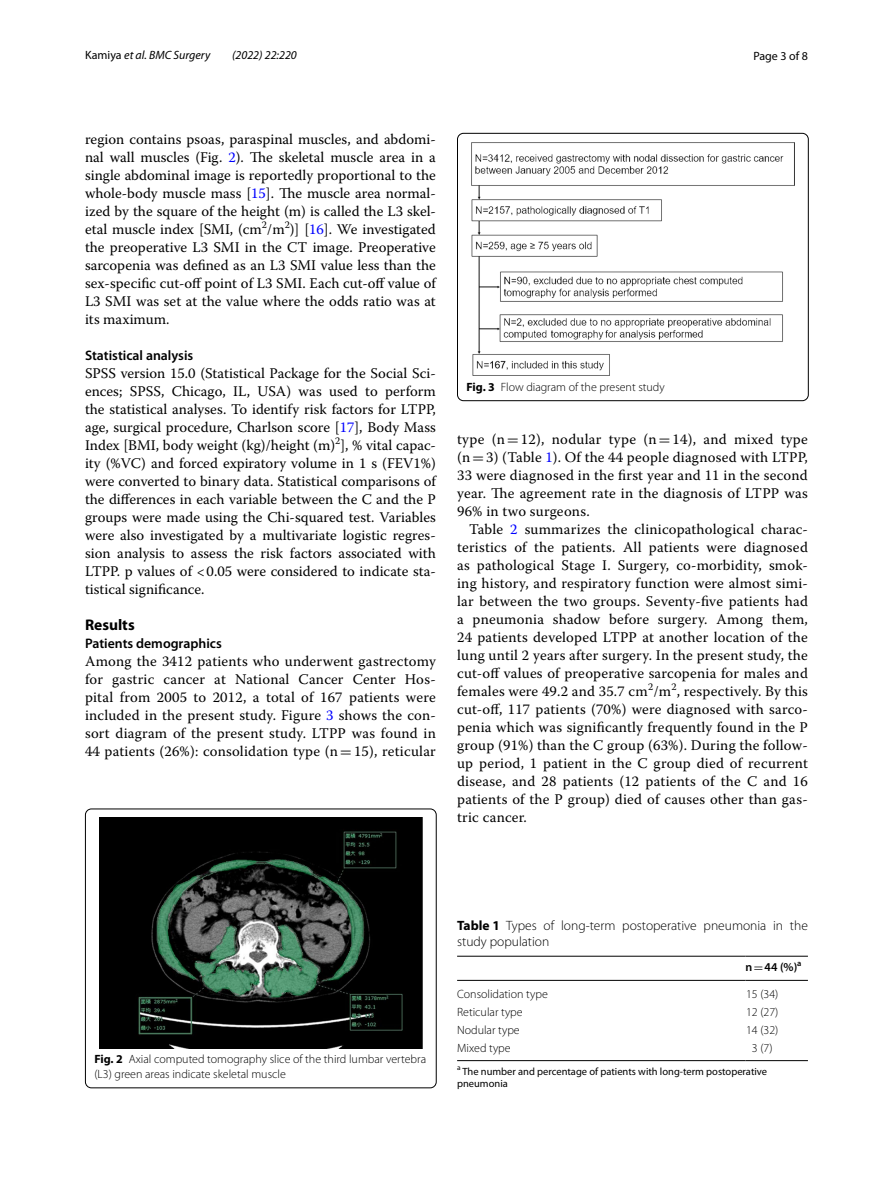
<style>
.page{position:relative;width:893px;height:1187px;background:#fff}
.page>*{position:absolute;margin:0;border:0;box-sizing:border-box;transform-origin:0 0}
.t1{font:700 15.45px "Myriad Pro";color:#000}
.t2{font:14.7px/18px "Warnock Pro";letter-spacing:.015em;color:#000;text-align:justify}
.t3{font:600 13.8px "Myriad Pro";color:#000}
.t4{font:300 13.5px/16.5px "Myriad Pro";color:#000}
.t5{font:300 12px/15px "Myriad Pro";color:#000}
.t6{font:italic 12px "Myriad Pro";color:#000}
.t7{font:12px "Myriad Pro";color:#000}
.t8{font:600 12px "Myriad Pro";color:#000}
.t9{font:10.5px/12.8px "Myriad Pro";color:#000}
.s1{font-style:normal}
.s2{color:#00f}
.s3{font-family:"MTSY"}
.s4{font-weight:700}
.s5{font-family:"MTSY";font-weight:400}
</style>
<div class="page">
<img style="left:99px;top:817px;width:323px;height:231px">
<div style="left:85px;top:808px;width:351px;height:279px;border:1px solid #000;border-radius:6px"></div>
<img style="left:471px;top:142px;width:323px;height:234px">
<div style="left:457px;top:133px;width:351px;height:268px;border:1px solid #000;border-radius:6px"></div>
<hr style="left:457px;top:955px;width:288px;height:1px;background:#000">
<hr style="left:457px;top:980px;width:288px;height:1px;background:#000">
<hr style="left:745px;top:955px;width:63px;height:1px;background:#000">
<hr style="left:745px;top:980px;width:63px;height:1px;background:#000">
<hr style="left:457px;top:1060px;width:288px;height:1px;background:#000">
<hr style="left:745px;top:1060px;width:63px;height:1px;background:#000">
<p class="t6" style="left:85px;top:48px;width:127px"><span class="s1">Kamiya</span> et al. BMC Surgery</p>
<p class="t6" style="left:232px;top:48px;width:66px">(2022) 22:220</p>
<p class="t7" style="left:753px;top:48px;width:56px">Page 3 of 8</p>
<p class="t2" style="left:85px;top:130px;width:352px">region contains psoas, paraspinal muscles, and abdomi&shy;nal wall muscles (Fig. <span class="s2">2</span>). The skeletal muscle area in a single abdominal image is reportedly proportional to the whole-body muscle mass [<span class="s2">15</span>]. The muscle area normal&shy;ized by the square of the height (m) is called the L3 skel&shy;etal muscle index [SMI, (cm<sup>2</sup>/m<sup>2</sup>)] [<span class="s2">16</span>]. We investigated the preoperative L3 SMI in the CT image. Preoperative sarcopenia was defined as an L3 SMI value less than the sex-specific cut-off point of L3 SMI. Each cut-off value of L3 SMI was set at the value where the odds ratio was at its maximum.</p>
<p class="t3" style="left:85px;top:346px;width:110px">Statistical analysis</p>
<p class="t2" style="left:85px;top:364px;width:352px">SPSS version 15.0 (Statistical Package for the Social Sci&shy;ences; SPSS, Chicago, IL, USA) was used to perform the statistical analyses. To identify risk factors for LTPP, age, surgical procedure, Charlson score [<span class="s2">17</span>], Body Mass Index [BMI, body weight (kg)/height (m)<sup>2</sup>], % vital capac&shy;ity (%VC) and forced expiratory volume in 1 s (FEV1%) were converted to binary data. Statistical comparisons of the differences in each variable between the C and the P groups were made using the Chi-squared test. Variables were also investigated by a multivariate logistic regres&shy;sion analysis to assess the risk factors associated with LTPP. p values of &lt;0.05 were considered to indicate sta&shy;tistical significance.</p>
<p class="t1" style="left:85px;top:614px;width:51px">Results</p>
<p class="t3" style="left:85px;top:634px;width:138px">Patients demographics</p>
<p class="t2" style="left:85px;top:652px;width:352px">Among the 3412 patients who underwent gastrectomy for gastric cancer at National Cancer Center Hos&shy;pital from 2005 to 2012, a total of 167 patients were included in the present study. Figure <span class="s2">3</span> shows the con&shy;sort diagram of the present study. LTPP was found in 44 patients (26%): consolidation type (n<span class="s3">=</span>15), reticular</p>
<p class="t5" style="left:466px;top:379px;width:200px"><span class="s4">Fig. 3</span> Flow diagram of the present study</p>
<p class="t2" style="left:457px;top:430px;width:352px">type (n<span class="s3">=</span>12), nodular type (n<span class="s3">=</span>14), and mixed type (n<span class="s3">=</span>3) (Table <span class="s2">1</span>). Of the 44 people diagnosed with LTPP, 33 were diagnosed in the first year and 11 in the second year. The agreement rate in the diagnosis of LTPP was 96% in two surgeons.</p>
<p class="t2" style="left:457px;top:520px;width:352px;text-indent:12px">Table <span class="s2">2</span> summarizes the clinicopathological charac&shy;teristics of the patients. All patients were diagnosed as pathological Stage I. Surgery, co-morbidity, smok&shy;ing history, and respiratory function were almost simi&shy;lar between the two groups. Seventy-five patients had a pneumonia shadow before surgery. Among them, 24 patients developed LTPP at another location of the lung until 2 years after surgery. In the present study, the cut-off values of preoperative sarcopenia for males and females were 49.2 and 35.7 cm<sup>2</sup>/m<sup>2</sup>, respectively. By this cut-off, 117 patients (70%) were diagnosed with sarco&shy;penia which was significantly frequently found in the P group (91%) than the C group (63%). During the follow&shy;up period, 1 patient in the C group died of recurrent disease, and 28 patients (12 patients of the C and 16 patients of the P group) died of causes other than gas&shy;tric cancer.</p>
<p class="t5" style="left:94px;top:1051px;width:333px"><span class="s4">Fig. 2</span> Axial computed tomography slice of the third lumbar vertebra (L3) green areas indicate skeletal muscle</p>
<p class="t4" style="left:457px;top:917px;width:352px"><span class="s4">Table 1</span> Types of long-term postoperative pneumonia in the study population</p>
<p class="t8" style="left:745px;top:958px;width:58px">n<span class="s5">=</span>44 (%)<sup>a</sup></p>
<p class="t5" style="left:457px;top:986px;width:92px">Consolidation type</p>
<p class="t5" style="left:746px;top:986px;width:34px">15 (34)</p>
<p class="t5" style="left:457px;top:1004px;width:67px">Reticular type</p>
<p class="t5" style="left:746px;top:1004px;width:34px">12 (27)</p>
<p class="t5" style="left:457px;top:1022px;width:64px">Nodular type</p>
<p class="t5" style="left:746px;top:1022px;width:34px">14 (32)</p>
<p class="t5" style="left:457px;top:1040px;width:55px">Mixed type</p>
<p class="t5" style="left:752px;top:1040px;width:22px">3 (7)</p>
<p class="t9" style="left:457px;top:1064px;width:311px"><sup>a</sup> The number and percentage of patients with long-term postoperative pneumonia</p>
</div>
